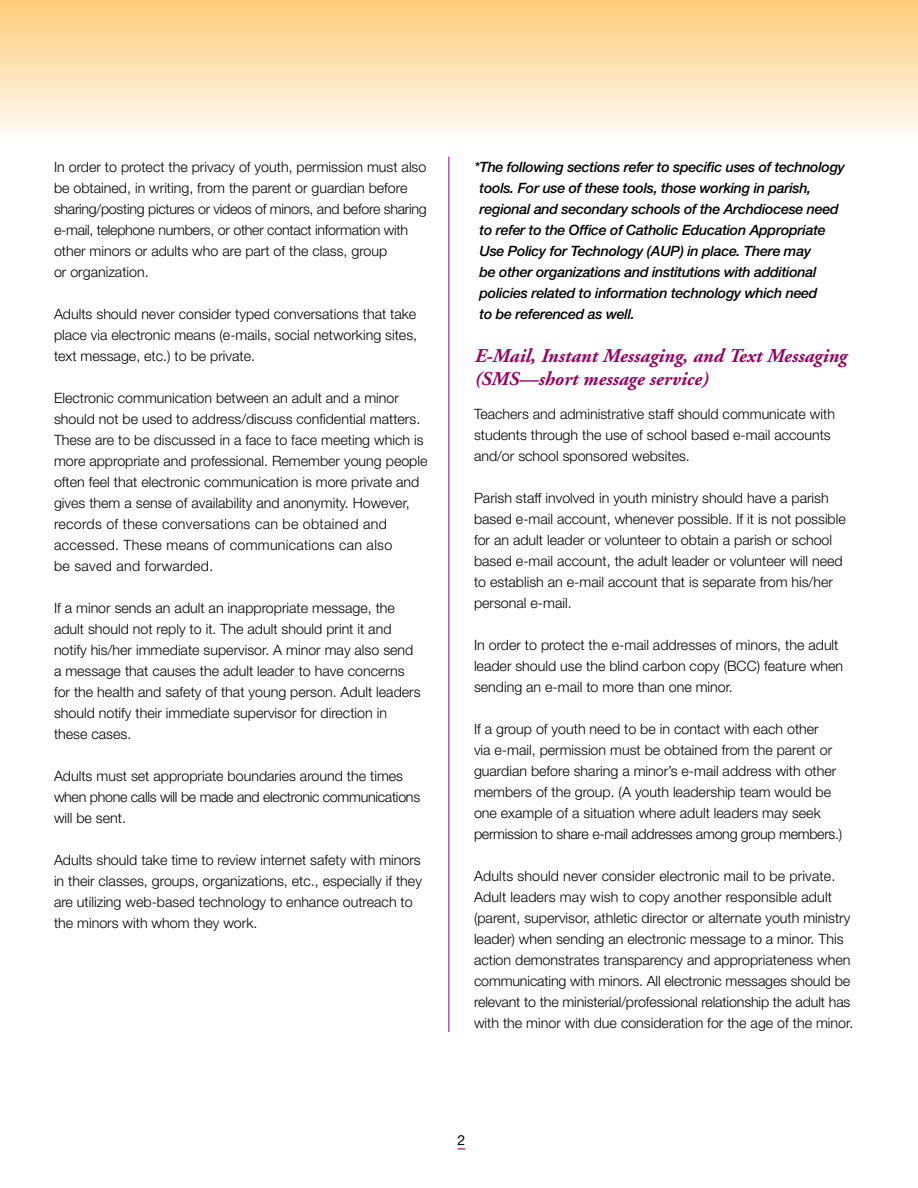
<style>
.page{position:relative;width:918px;height:1188px;background:#fff}
.page>*{position:absolute;margin:0;border:0;box-sizing:border-box;transform-origin:0 0}
.t1{font:italic 700 19.5px/22.5px "Adobe Garamond";color:#97005e}
.t2{font:300 14.25px/21px "Helvetica Neue";color:#000}
.t3{font:italic 500 14.25px/21px "Helvetica Neue";letter-spacing:-.02em;color:#000}
.t4{font:13.95px "Helvetica Neue";color:#000}
</style>
<div class="page">
<div style="left:0;top:0;width:918px;height:140px;background:linear-gradient(to bottom,#ffcb78,#fffcf8)"></div>
<hr style="left:448px;top:157px;width:1px;height:875px;background:#97005e">
<p class="t2" style="left:54px;top:156px;width:374px">In order to protect the privacy of youth, permission must also be obtained, in writing, from the parent or guardian before sharing/posting pictures or videos of minors, and before sharing e-mail, telephone numbers, or other contact information with other minors or adults who are part of the class, group<br>or organization.</p>
<p class="t2" style="left:54px;top:303px;width:365px;text-align:justify">Adults should never consider typed conversations that take place via electronic means (e-mails, social networking sites, text message, etc.) to be private.</p>
<p class="t2" style="left:54px;top:387px;width:375px">Electronic communication between an adult and a minor should not be used to address/discuss confidential matters.<br>These are to be discussed in a face to face meeting which is more appropriate and professional. Remember young people often feel that electronic communication is more private and gives them a sense of availability and anonymity. However, records of these conversations can be obtained and accessed. These means of communications can also<br>be saved and forwarded.</p>
<p class="t2" style="left:54px;top:597px;width:368px">If a minor sends an adult an inappropriate message, the adult should not reply to it. The adult should print it and notify his/her immediate supervisor. A minor may also send a message that causes the adult leader to have concerns for the health and safety of that young person. Adult leaders should notify their immediate supervisor for direction in these cases.</p>
<p class="t2" style="left:54px;top:765px;width:368px">Adults must set appropriate boundaries around the times when phone calls will be made and electronic communications will be sent.</p>
<p class="t2" style="left:54px;top:849px;width:369px">Adults should take time to review internet safety with minors in their classes, groups, organizations, etc., especially if they are utilizing web-based technology to enhance outreach to the minors with whom they work.</p>
<p class="t3" style="left:480px;top:156px;width:367px;text-indent:-6px">*The following sections refer to specific uses of technology tools. For use of these tools, those working in parish, regional and secondary schools of the Archdiocese need to refer to the Office of Catholic Education Appropriate Use Policy for Technology (AUP) in place. There may<br>be other organizations and institutions with additional policies related to information technology which need<br>to be referenced as well.</p>
<h1 class="t1" style="left:474px;top:345px;width:374px">E-Mail, Instant Messaging, and Text Messaging (SMS—short message service)</h1>
<p class="t2" style="left:474px;top:403px;width:363px">Teachers and administrative staff should communicate with students through the use of school based e-mail accounts and/or school sponsored websites.</p>
<p class="t2" style="left:474px;top:487px;width:373px">Parish staff involved in youth ministry should have a parish based e-mail account, whenever possible. If it is not possible for an adult leader or volunteer to obtain a parish or school based e-mail account, the adult leader or volunteer will need to establish an e-mail account that is separate from his/her personal e-mail.</p>
<p class="t2" style="left:474px;top:634px;width:371px">In order to protect the e-mail addresses of minors, the adult leader should use the blind carbon copy (BCC) feature when sending an e-mail to more than one minor.</p>
<p class="t2" style="left:474px;top:718px;width:370px">If a group of youth need to be in contact with each other<br>via e-mail, permission must be obtained from the parent or guardian before sharing a minor’s e-mail address with other members of the group. (A youth leadership team would be one example of a situation where adult leaders may seek permission to share e-mail addresses among group members.)</p>
<p class="t2" style="left:474px;top:865px;width:381px">Adults should never consider electronic mail to be private.<br>Adult leaders may wish to copy another responsible adult (parent, supervisor, athletic director or alternate youth ministry leader) when sending an electronic message to a minor. This action demonstrates transparency and appropriateness when communicating with minors. All electronic messages should be relevant to the ministerial/professional relationship the adult has with the minor with due consideration for the age of the minor.</p>
<p class="t4" style="left:458px;top:1132px;width:9px">2</p>
</div>
